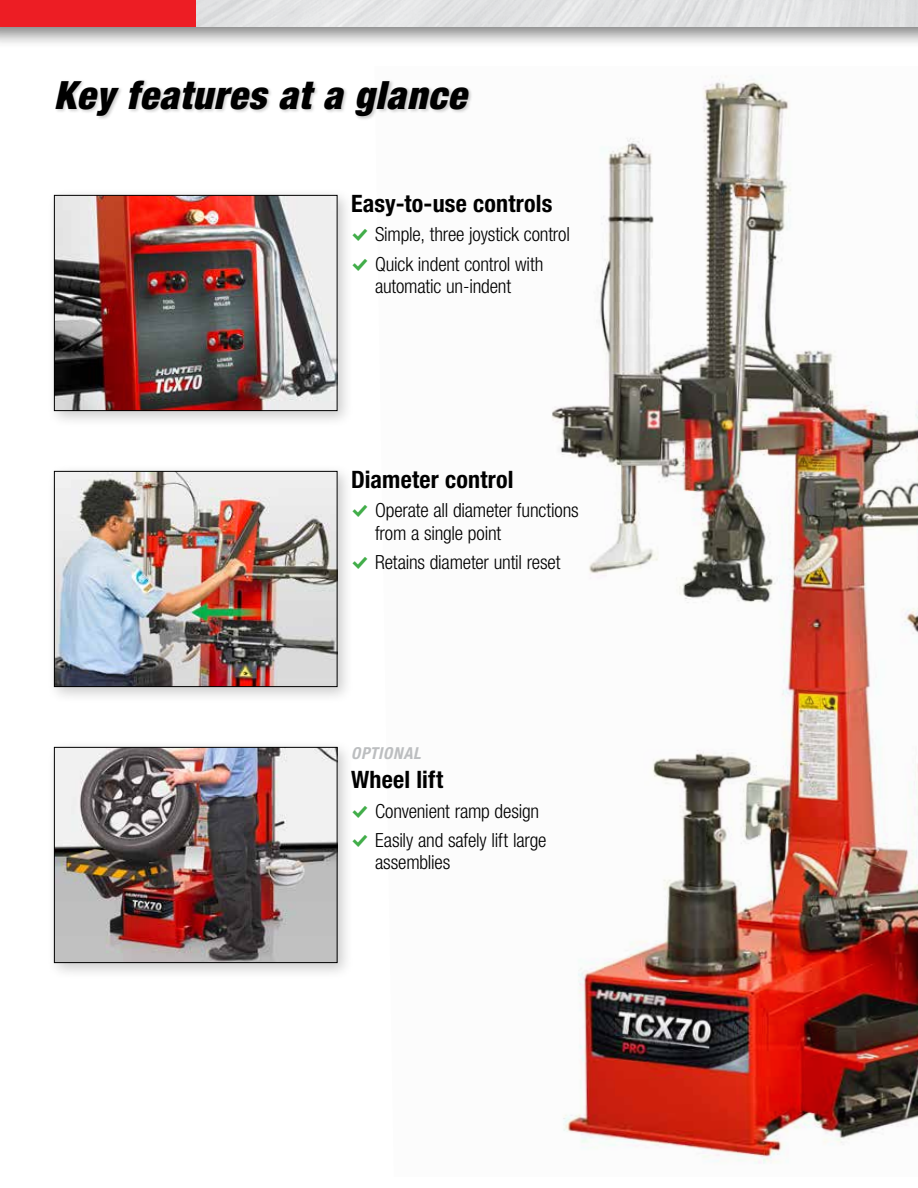
<style>
.page{position:relative;width:918px;height:1188px;background:#fff}
.page>*{position:absolute;margin:0;border:0;box-sizing:border-box;transform-origin:0 0}
.t1{font:italic 900 condensed 39px "Helvetica Neue LT Std";letter-spacing:.025em;color:#000}
.t2{font:700 condensed 24px "Helvetica Neue LT Std";letter-spacing:.01em;color:#000}
.t3{font:300 condensed 19.5px/29.2px "Helvetica Neue LT Std";letter-spacing:-.01em;color:#000}
.t4{font:italic 700 condensed 16.5px "Helvetica Neue LT Std";letter-spacing:.045em;color:#bcbec0}
.s1{font-family:"Modern Pictograms";font-weight:400;font-stretch:normal;font-size:21px;color:#41ad49}
</style>
<div class="page">
<img style="left:552px;top:76px;width:366px;height:1088px">
<div style="left:47px;top:464px;width:307px;height:240px;background:#000;opacity:.2"></div>
<img style="left:56px;top:473px;width:279px;height:212px">
<div style="left:54px;top:471px;width:283px;height:216px;border:1px solid #000"></div>
<div style="left:55px;top:79px;width:418px;height:42px;background:#000;opacity:.2"></div>
<div style="left:47px;top:188px;width:307px;height:240px;background:#000;opacity:.2"></div>
<img style="left:56px;top:197px;width:279px;height:212px">
<div style="left:54px;top:195px;width:283px;height:216px;border:1px solid #000"></div>
<div style="left:47px;top:740px;width:307px;height:240px;background:#000;opacity:.2"></div>
<img style="left:56px;top:749px;width:279px;height:212px">
<div style="left:54px;top:747px;width:283px;height:216px;border:1px solid #000"></div>
<div style="left:0;top:0;width:918px;height:49px;background:#000;opacity:.5"></div>
<img style="left:196px;top:0;width:722px;height:27px">
<div style="left:0;top:0;width:196px;height:27px;background:#ed1d24"></div>
<h1 class="t1" style="left:54px;top:71px;width:414px">Key features at a glance</h1>
<p class="t2" style="left:351px;top:189px;width:203px">Easy-to-use controls</p>
<p class="t3" style="left:351px;top:220px;width:220px"><span class="s1">%</span> Simple, three joystick control <span class="s1">%</span> Quick indent control with</p>
<p class="t3" style="left:375px;top:271px;width:138px">automatic un-indent</p>
<p class="t2" style="left:351px;top:465px;width:164px">Diameter control</p>
<p class="t3" style="left:375px;top:499px;width:205px;line-height:22.5px;text-indent:-24px"><span class="s1">%</span> Operate all diameter functions from a single point</p>
<p class="t3" style="left:351px;top:547px;width:211px"><span class="s1">%</span> Retains diameter until reset</p>
<p class="t4" style="left:351px;top:743px;width:71px">OPTIONAL</p>
<p class="t2" style="left:351px;top:765px;width:94px">Wheel lift</p>
<p class="t3" style="left:351px;top:796px;width:197px"><span class="s1">%</span> Convenient ramp design <span class="s1">%</span> Easily and safely lift large</p>
<p class="t3" style="left:375px;top:848px;width:77px">assemblies</p>
</div>
